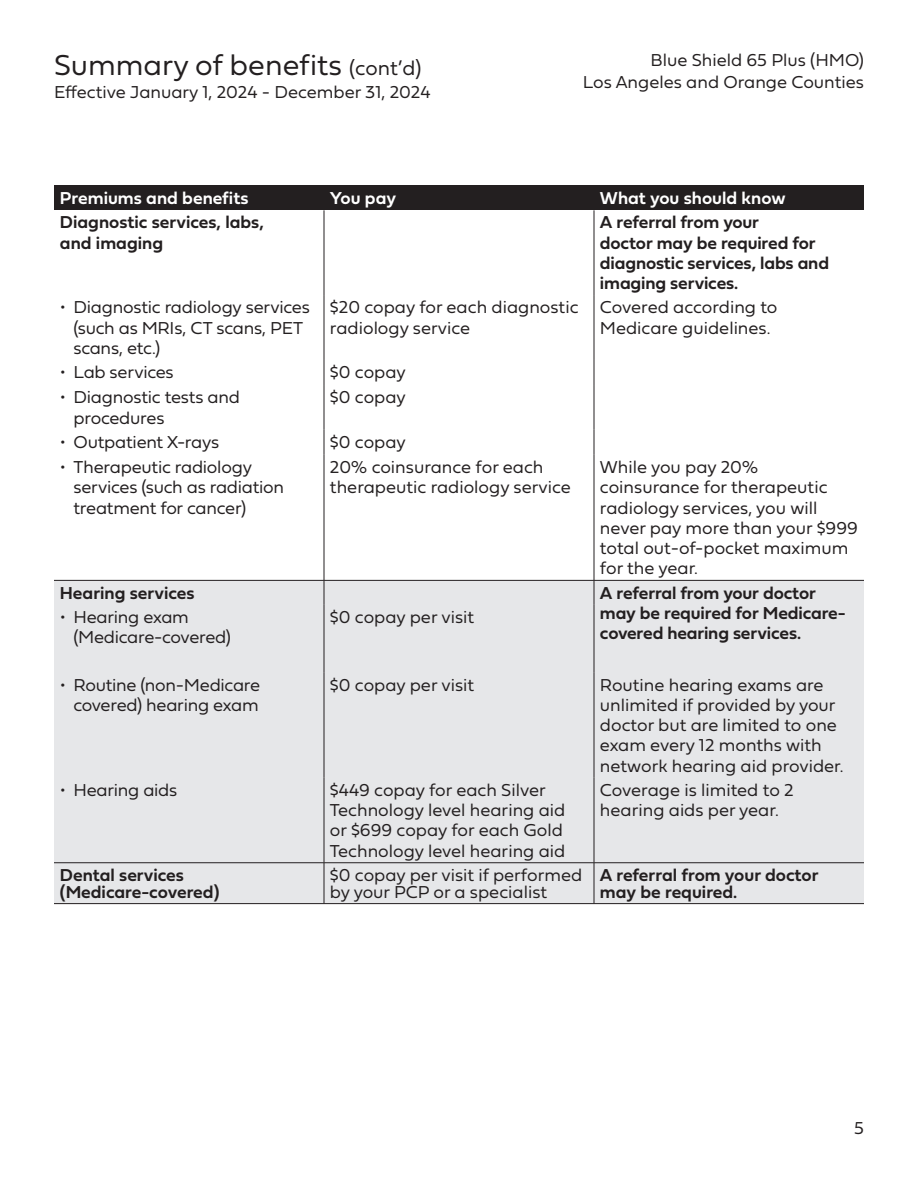
<style>
.page{position:relative;width:918px;height:1188px;background:#fff}
.page>*{position:absolute;margin:0;border:0;box-sizing:border-box;transform-origin:0 0}
.t1{font:30px "Fieldwork Geo Light";color:#231f20}
.t2{font:21px "Fieldwork Geo Light";color:#231f20}
.t3{font:18px/20.2px "Fieldwork Geo Light";color:#231f20}
.t4{font:18px/20.2px "Fieldwork Geo Demibold";letter-spacing:-.005em;color:#231f20}
.t5{font:18px/20.2px "Fieldwork Geo Light";letter-spacing:-.02em;color:#231f20}
.t6{font:18px "Fieldwork Geo Demibold";color:#fff}
</style>
<div class="page">
<div style="left:594px;top:672px;width:270px;height:106px;background:#e6e7e9"></div>
<div style="left:324px;top:778px;width:270px;height:85px;background:#e6e7e9"></div>
<div style="left:54px;top:186px;width:270px;height:24px;background:#231f20"></div>
<div style="left:324px;top:186px;width:270px;height:24px;background:#231f20"></div>
<div style="left:594px;top:186px;width:270px;height:24px;background:#231f20"></div>
<div style="left:54px;top:580px;width:270px;height:25px;background:#e6e7e9"></div>
<div style="left:324px;top:580px;width:270px;height:25px;background:#e6e7e9"></div>
<div style="left:594px;top:580px;width:270px;height:92px;background:#e6e7e9"></div>
<div style="left:54px;top:605px;width:270px;height:67px;background:#e6e7e9"></div>
<div style="left:324px;top:605px;width:270px;height:67px;background:#e6e7e9"></div>
<div style="left:54px;top:672px;width:270px;height:106px;background:#e6e7e9"></div>
<div style="left:324px;top:672px;width:270px;height:106px;background:#e6e7e9"></div>
<div style="left:54px;top:778px;width:270px;height:85px;background:#e6e7e9"></div>
<div style="left:594px;top:778px;width:270px;height:85px;background:#e6e7e9"></div>
<div style="left:54px;top:863px;width:270px;height:41px;background:#e6e7e9"></div>
<div style="left:324px;top:863px;width:270px;height:41px;background:#e6e7e9"></div>
<div style="left:594px;top:863px;width:270px;height:41px;background:#e6e7e9"></div>
<hr style="left:54px;top:580px;width:270px;height:1px;background:#231f20">
<hr style="left:324px;top:580px;width:270px;height:1px;background:#231f20">
<hr style="left:324px;top:210px;width:1px;height:85px;background:#231f20">
<hr style="left:594px;top:210px;width:1px;height:85px;background:#231f20">
<hr style="left:324px;top:295px;width:1px;height:65px;background:#231f20">
<hr style="left:594px;top:295px;width:1px;height:65px;background:#231f20">
<svg style="left:324px;top:360px;width:1px;height:25px"></svg>
<svg style="left:594px;top:360px;width:1px;height:25px"></svg>
<hr style="left:324px;top:385px;width:1px;height:45px;background:#231f20">
<hr style="left:594px;top:385px;width:1px;height:45px;background:#231f20">
<svg style="left:324px;top:430px;width:1px;height:25px"></svg>
<svg style="left:594px;top:430px;width:1px;height:25px"></svg>
<hr style="left:324px;top:455px;width:1px;height:125px;background:#231f20">
<hr style="left:594px;top:455px;width:1px;height:125px;background:#231f20">
<svg style="left:324px;top:581px;width:1px;height:24px"></svg>
<hr style="left:324px;top:605px;width:1px;height:67px;background:#231f20">
<hr style="left:324px;top:778px;width:1px;height:85px;background:#231f20">
<hr style="left:594px;top:778px;width:1px;height:85px;background:#231f20">
<hr style="left:324px;top:672px;width:1px;height:106px;background:#231f20">
<hr style="left:594px;top:580px;width:270px;height:1px;background:#231f20">
<svg style="left:594px;top:581px;width:1px;height:24px"></svg>
<hr style="left:594px;top:605px;width:1px;height:67px;background:#231f20">
<hr style="left:594px;top:672px;width:1px;height:106px;background:#231f20">
<hr style="left:54px;top:862px;width:270px;height:1px;background:#231f20">
<hr style="left:324px;top:862px;width:270px;height:1px;background:#231f20">
<hr style="left:324px;top:863px;width:1px;height:40px;background:#231f20">
<hr style="left:594px;top:862px;width:270px;height:1px;background:#231f20">
<hr style="left:594px;top:863px;width:1px;height:40px;background:#231f20">
<hr style="left:54px;top:903px;width:270px;height:1px;background:#231f20">
<hr style="left:324px;top:903px;width:270px;height:1px;background:#231f20">
<hr style="left:594px;top:903px;width:270px;height:1px;background:#231f20">
<h2 class="t1" style="left:54px;top:41px;width:290px">Summary of benefts</h2>
<p class="t3" style="left:651px;top:49px;width:215px">Blue Shield 65 Plus (HMO)</p>
<h2 class="t2" style="left:349px;top:51px;width:74px">(cont’d)</h2>
<p class="t3" style="left:583px;top:71px;width:283px">Los Angeles and Orange Counties</p>
<p class="t3" style="left:54px;top:81px;width:378px">Efective January 1, 2024 - December 31, 2024</p>
<p class="t6" style="left:60px;top:184px;width:190px">Premiums and benefts</p>
<p class="t6" style="left:330px;top:184px;width:68px">You pay</p>
<p class="t6" style="left:600px;top:184px;width:187px">What you should know</p>
<p class="t4" style="left:60px;top:211px;width:205px">Diagnostic services, labs, and imaging</p>
<p class="t4" style="left:600px;top:211px;width:231px">A referral from your<br>doctor may be required for diagnostic services, labs and imaging services.</p>
<p class="t3" style="left:600px;top:296px;width:179px">Covered according to<br>Medicare guidelines.</p>
<p class="t3" style="left:330px;top:296px;width:250px">$20 copay for each diagnostic radiology service</p>
<p class="t3" style="left:330px;top:359px;width:77px;line-height:25px">$0 copay $0 copay</p>
<p class="t3" style="left:330px;top:429px;width:215px;line-height:25px">$0 copay<br>20% coinsurance for each</p>
<p class="t3" style="left:330px;top:476px;width:242px">therapeutic radiology service</p>
<p class="t3" style="left:73px;top:296px;width:238px;text-indent:-14px">• Diagnostic radiology services (such as MRIs, CT scans, PET scans, etc.)</p>
<p class="t3" style="left:60px;top:361px;width:115px">• Lab services</p>
<p class="t3" style="left:73px;top:386px;width:168px;text-indent:-14px">• Diagnostic tests and procedures</p>
<p class="t3" style="left:60px;top:431px;width:161px">• Outpatient X-rays</p>
<p class="t3" style="left:73px;top:456px;width:212px;text-indent:-14px">• Terapeutic radiology services (such as radiation treatment for cancer)</p>
<p class="t3" style="left:600px;top:456px;width:259px">While you pay 20% coinsurance for therapeutic radiology services, you will never pay more than your $999 total out-of-pocket maximum for the year.</p>
<p class="t4" style="left:60px;top:582px;width:136px">Hearing services</p>
<p class="t4" style="left:600px;top:582px;width:247px">A referral from your doctor may be required for Medicare&shy;covered hearing services.</p>
<p class="t5" style="left:73px;top:606px;width:159px;text-indent:-14px">• Hearing exam (Medicare-covered)</p>
<p class="t3" style="left:330px;top:606px;width:146px">$0 copay per visit</p>
<p class="t3" style="left:60px;top:674px;width:202px">• Routine (non-Medicare</p>
<p class="t3" style="left:330px;top:674px;width:146px">$0 copay per visit</p>
<p class="t3" style="left:600px;top:674px;width:225px">Routine hearing exams are</p>
<p class="t5" style="left:73px;top:694px;width:187px">covered) hearing exam</p>
<p class="t3" style="left:600px;top:694px;width:245px">unlimited if provided by your doctor but are limited to one exam every 12 months with network hearing aid provider.</p>
<p class="t3" style="left:330px;top:779px;width:237px">$449 copay for each Silver<br>Technology level hearing aid or $699 copay for each Gold<br>Technology level hearing aid</p>
<p class="t3" style="left:60px;top:779px;width:119px">• Hearing aids</p>
<p class="t3" style="left:600px;top:779px;width:195px">Coverage is limited to 2 hearing aids per year.</p>
<p class="t4" style="left:60px;top:866px;width:161px;line-height:16.5px">Dental services (Medicare-covered)</p>
<p class="t3" style="left:330px;top:866px;width:254px;line-height:16.5px">$0 copay per visit if performed by your PCP or a specialist</p>
<p class="t4" style="left:600px;top:866px;width:220px;line-height:16.5px">A referral from your doctor may be required.</p>
<p class="t3" style="left:854px;top:1117px;width:11px">5</p>
</div>
